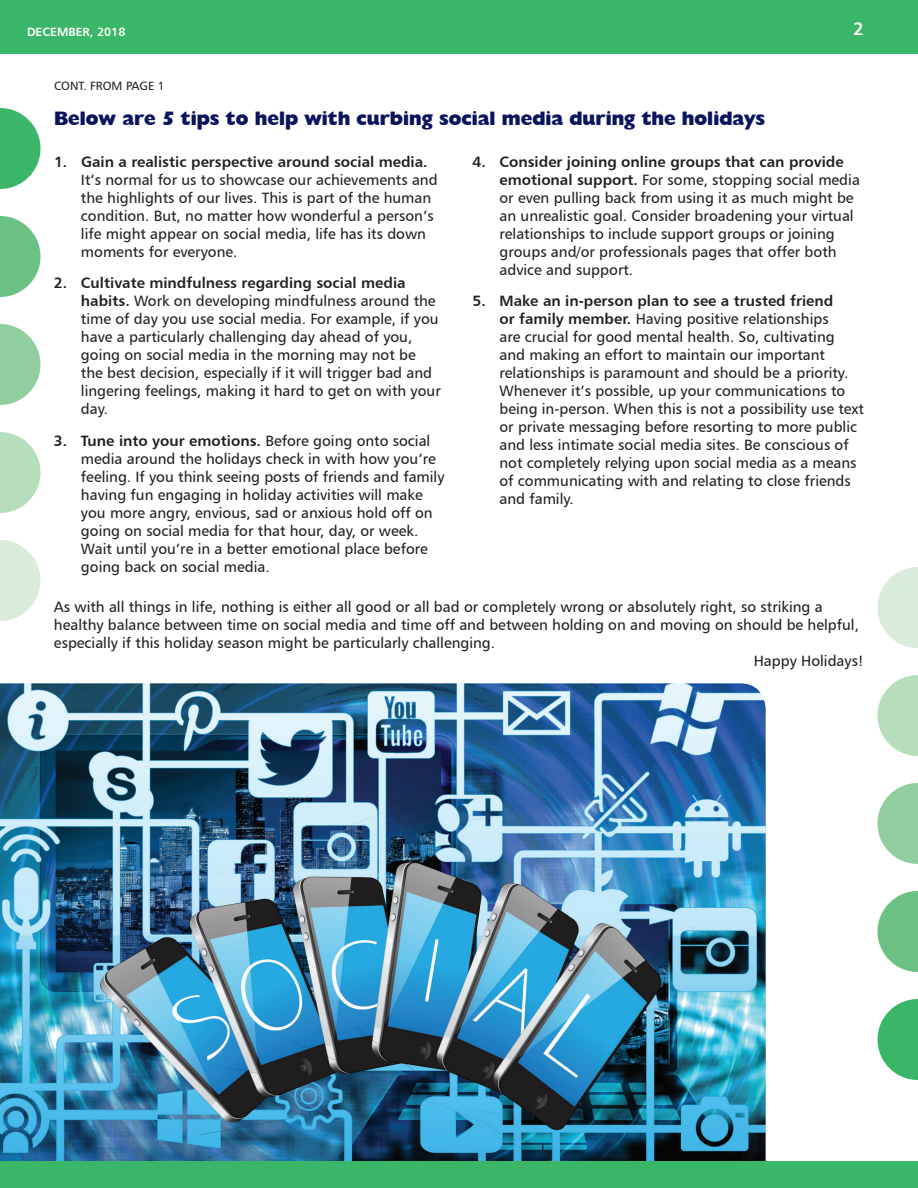
<style>
.page{position:relative;width:918px;height:1188px;background:#fff}
.page>*{position:absolute;margin:0;border:0;box-sizing:border-box;transform-origin:0 0}
.t1{font:800 19.5px "Humanist 521 BT";color:#0b145e}
.t2{font:18px "Humanist 777 BT Bold B";color:#fff}
.t3{font:15px/18px "Humanist 777 BT Roman B";color:#231f20}
.t4{font:15px "Humanist 777 BT Bold B";color:#231f20}
.t5{font:12px "Humanist 777 BT Roman B";color:#231f20}
.t6{font:12px "Humanist 777 BT Bold B";color:#fff}
.s1{font-family:"Humanist 777 BT Bold B"}
.s2{font-family:"Humanist 777 BT Roman B"}
</style>
<div class="page">
<div style="left:0;top:0;width:918px;height:54px;background:#39b667"></div>
<div style="left:0;top:1161px;width:918px;height:27px;background:#39b667"></div>
<svg style="left:0;top:108px;width:40px;height:81px"></svg>
<svg style="left:0;top:216px;width:40px;height:81px"></svg>
<svg style="left:0;top:324px;width:40px;height:81px"></svg>
<svg style="left:0;top:432px;width:40px;height:81px"></svg>
<svg style="left:0;top:540px;width:40px;height:81px"></svg>
<svg style="left:878px;top:999px;width:40px;height:81px"></svg>
<svg style="left:878px;top:891px;width:40px;height:81px"></svg>
<svg style="left:878px;top:783px;width:40px;height:81px"></svg>
<svg style="left:878px;top:675px;width:40px;height:81px"></svg>
<svg style="left:878px;top:567px;width:40px;height:81px"></svg>
<img style="left:0;top:683px;width:766px;height:478px">
<p class="t6" style="left:27px;top:24px;width:100px">DECEMBER, 2018</p>
<p class="t2" style="left:853px;top:18px;width:12px">2</p>
<p class="t5" style="left:54px;top:78px;width:112px">CONT. FROM PAGE 1</p>
<h1 class="t1" style="left:54px;top:106px;width:713px">Below are 5 tips to help with curbing social media during the holidays</h1>
<p class="t4" style="left:54px;top:152px;width:375px">1. Gain a realistic perspective around social media.</p>
<p class="t3" style="left:81px;top:170px;width:358px">It’s normal for us to showcase our achievements and the highlights of our lives. This is part of the human condition. But, no matter how wonderful a person’s life might appear on social media, life has its down moments for everyone.</p>
<p class="t4" style="left:54px;top:274px;width:353px">2. Cultivate mindfulness regarding social media</p>
<p class="t3" style="left:81px;top:292px;width:361px"><span class="s1">habits.</span> Work on developing mindfulness around the time of day you use social media. For example, if you have a particularly challenging day ahead of you, going on social media in the morning may not be the best decision, especially if it will trigger bad and lingering feelings, making it hard to get on with your day.</p>
<p class="t4" style="left:54px;top:431px;width:378px">3. Tune into your emotions. <span class="s2">Before going onto social</span></p>
<p class="t3" style="left:81px;top:449px;width:365px">media around the holidays check in with how you’re feeling. If you think seeing posts of friends and family having fun engaging in holiday activities will make you more angry, envious, sad or anxious hold off on going on social media for that hour, day, or week.<br>Wait until you’re in a better emotional place before going back on social media.</p>
<p class="t4" style="left:472px;top:152px;width:373px">4. Consider joining online groups that can provide</p>
<p class="t3" style="left:500px;top:170px;width:362px"><span class="s1">emotional support.</span> For some, stopping social media or even pulling back from using it as much might be an unrealistic goal. Consider broadening your virtual relationships to include support groups or joining groups and/or professionals pages that offer both advice and support.</p>
<p class="t4" style="left:472px;top:292px;width:362px">5. Make an in-person plan to see a trusted friend</p>
<p class="t3" style="left:500px;top:310px;width:366px"><span class="s1">or family member.</span> Having positive relationships<br>are crucial for good mental health. So, cultivating and making an effort to maintain our important relationships is paramount and should be a priority.<br>Whenever it’s possible, up your communications to being in-person. When this is not a possibility use text or private messaging before resorting to more public and less intimate social media sites. Be conscious of not completely relying upon social media as a means of communicating with and relating to close friends and family.</p>
<p class="t3" style="left:54px;top:597px;width:770px">As with all things in life, nothing is either all good or all bad or completely wrong or absolutely right, so striking a</p>
<p class="t3" style="left:54px;top:615px;width:807px">healthy balance between time on social media and time off and between holding on and moving on should be helpful,</p>
<p class="t3" style="left:54px;top:633px;width:443px">especially if this holiday season might be particularly challenging.</p>
<p class="t3" style="left:754px;top:651px;width:112px">Happy Holidays!</p>
</div>
